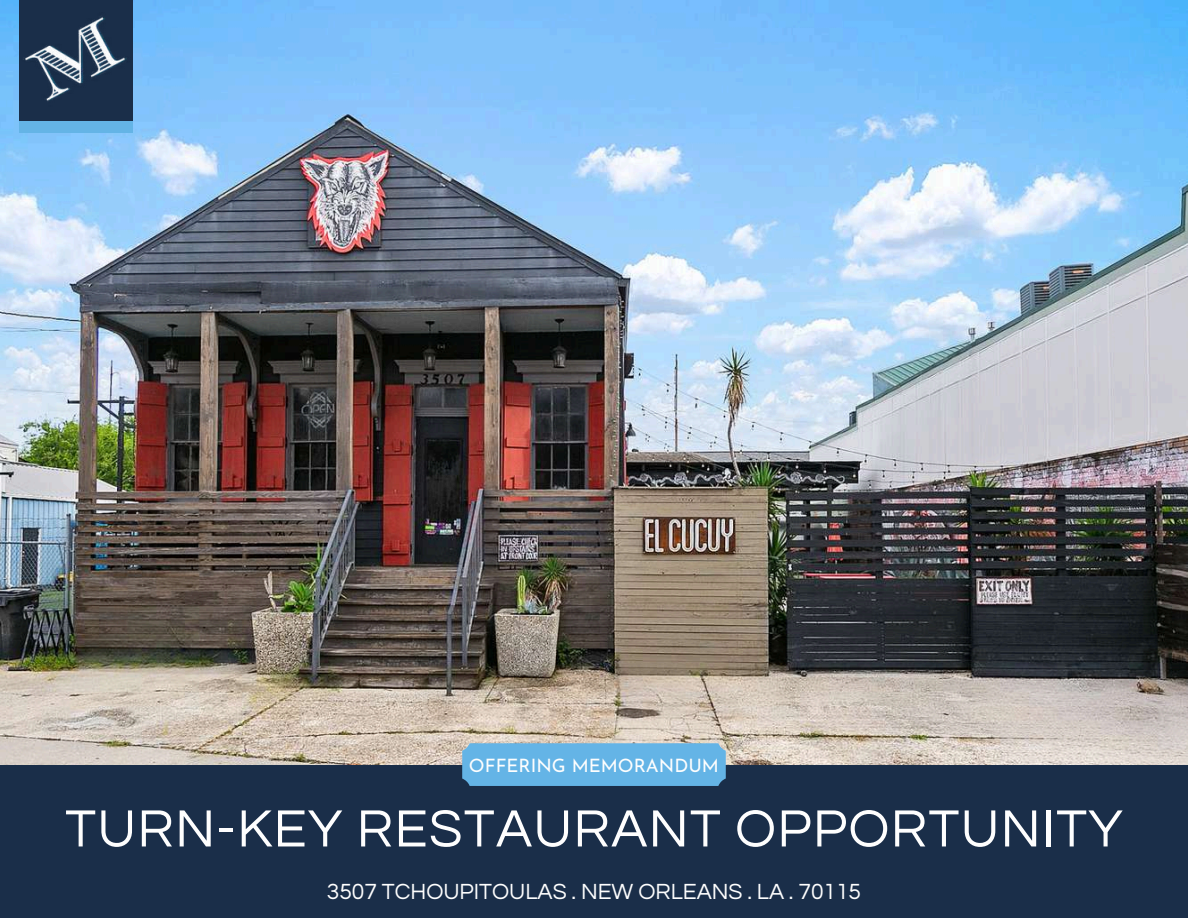
<style>
.page{position:relative;width:1188px;height:918px;background:#fff}
.page>*{position:absolute;margin:0;border:0;box-sizing:border-box;transform-origin:0 0}
.t1{font:54.45px "Questrial";letter-spacing:.025em;color:#fefefe}
.t2{font:22.8px "Questrial";color:#fefefe}
.t3{font:18.45px "Josefin Sans";color:#fefefe}
</style>
<div class="page">
<img style="left:0;top:0;width:1188px;height:765px">
<div style="left:0;top:765px;width:1188px;height:153px;background:#1a2e49"></div>
<div style="left:462px;top:743px;width:264px;height:43px;background:#64b4e6"></div>
<img style="left:0;top:0;width:165px;height:150px">
<p class="t3" style="left:469px;top:758px;width:252px">OFFERING MEMORANDUM</p>
<h1 class="t1" style="left:65px;top:802px;width:1059px">TURN-KEY RESTAURANT OPPORTUNITY</h1>
<p class="t2" style="left:327px;top:880px;width:536px">3507 TCHOUPITOULAS . NEW ORLEANS . LA . 70115</p>
</div>
